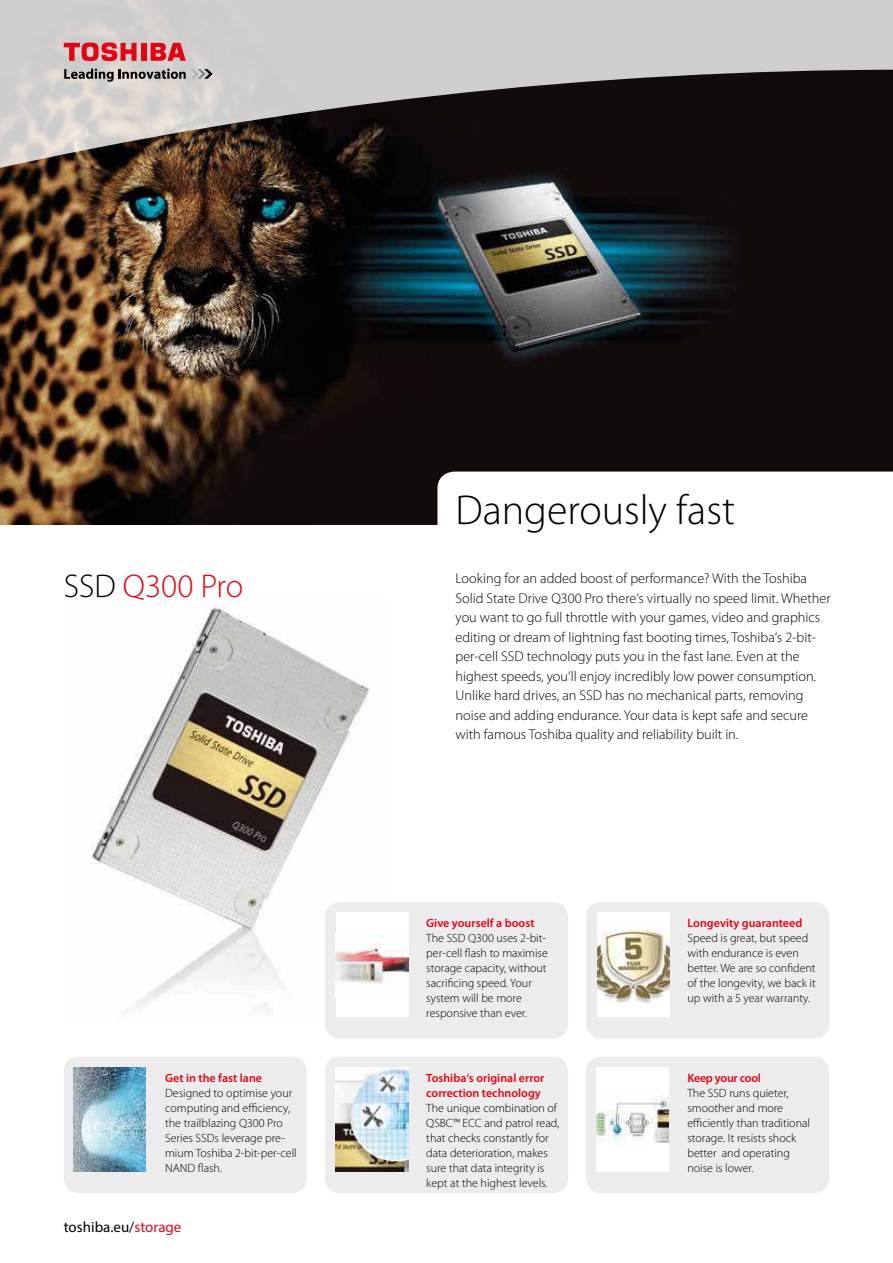
<style>
.page{position:relative;width:893px;height:1263px;background:#fff}
.page>*{position:absolute;margin:0;border:0;box-sizing:border-box;transform-origin:0 0}
.t1{font:300 42px "Myriad Pro";color:#000}
.t2{font:300 33px "Myriad Pro";color:#e30513}
.t3{font:15px "Myriad Pro";color:#000}
.t4{font:300 14.25px/19.5px "Myriad Pro";color:#000}
.t5{font:300 12px/15px "Myriad Pro";color:#000}
.t6{font:600 12px/15px "Myriad Pro";color:#e30513}
.t7{font:600 12px "Myriad Pro";letter-spacing:-.02em;color:#e30513}
.s1{color:#000}
.s2{color:#e30513}
</style>
<div class="page">
<img style="left:0;top:171px;width:893px;height:353px">
<svg style="left:437px;top:472px;width:456px;height:53px"></svg>
<svg style="left:0;top:0;width:893px;height:171px;background:#85817e"></svg>
<svg style="left:64px;top:69px;width:149px;height:13px;background:#979492"></svg>
<div style="left:141px;top:43px;width:5px;height:18px;background:#e30513"></div>
<svg style="left:151px;top:43px;width:35px;height:18px"></svg>
<svg style="left:64px;top:42px;width:73px;height:19px"></svg>
<div style="left:64px;top:1057px;width:243px;height:136px;background:#ececec;border-radius:15px"></div>
<div style="left:325px;top:1057px;width:243px;height:136px;background:#ececec;border-radius:15px"></div>
<div style="left:586px;top:1057px;width:243px;height:136px;background:#ececec;border-radius:15px"></div>
<img style="left:73px;top:1067px;width:72px;height:104px">
<img style="left:336px;top:1067px;width:72px;height:104px">
<div style="left:596px;top:1067px;width:73px;height:104px;background:#fff"></div>
<img style="left:596px;top:1098px;width:73px;height:47px">
<img style="left:91px;top:605px;width:278px;height:406px">
<div style="left:325px;top:902px;width:243px;height:137px;background:#ececec;border-radius:15px"></div>
<div style="left:336px;top:913px;width:72px;height:104px;background:#fff"></div>
<img style="left:336px;top:933px;width:72px;height:52px">
<div style="left:586px;top:902px;width:243px;height:137px;background:#ececec;border-radius:15px"></div>
<div style="left:597px;top:913px;width:72px;height:104px;background:#fff"></div>
<img style="left:597px;top:923px;width:72px;height:81px">
<h2 class="t2" style="left:64px;top:574px;width:181px"><span class="s1">SSD</span> Q300 Pro</h2>
<p class="t6" style="left:165px;top:1071px;width:98px">Get in the fast lane</p>
<p class="t5" style="left:165px;top:1086px;width:133px">Designed to optimise your computing and efficiency, the trailblazing Q300 Pro<br>Series SSDs leverage pre&shy;mium Toshiba 2-bit-per-cell<br>NAND flash.</p>
<p class="t3" style="left:64px;top:1221px;width:119px">toshiba.eu/<span class="s2">storage</span></p>
<h1 class="t1" style="left:455px;top:494px;width:281px">Dangerously fast</h1>
<p class="t4" style="left:455px;top:570px;width:377px">Looking for an added boost of performance? With the Toshiba Solid State Drive Q300 Pro there‘s virtually no speed limit. Whether you want to go full throttle with your games, video and graphics editing or dream of lightning fast booting times, Toshiba‘s 2-bit&shy;per-cell SSD technology puts you in the fast lane. Even at the highest speeds, you‘ll enjoy incredibly low power consumption.<br>Unlike hard drives, an SSD has no mechanical parts, removing noise and adding endurance. Your data is kept safe and secure with famous Toshiba quality and reliability built in.</p>
<p class="t6" style="left:426px;top:916px;width:110px">Give yourself a boost</p>
<p class="t5" style="left:426px;top:931px;width:123px">The SSD Q300 uses 2-bit&shy;per-cell flash to maximise storage capacity, without sacrificing speed. Your system will be more responsive than ever.</p>
<p class="t6" style="left:426px;top:1071px;width:120px">Toshiba‘s original error correction technology</p>
<p class="t5" style="left:426px;top:1101px;width:134px">The unique combination of<br>QSBC™ ECC and patrol read, that checks constantly for data deterioration, makes sure that data integrity is kept at the highest levels.</p>
<p class="t6" style="left:687px;top:916px;width:116px">Longevity guaranteed</p>
<p class="t5" style="left:687px;top:931px;width:130px">Speed is great, but speed with endurance is even better. We are so confident of the longevity, we back it up with a 5 year warranty.</p>
<p class="t7" style="left:687px;top:1073px;width:75px">Keep your cool</p>
<p class="t5" style="left:687px;top:1086px;width:124px">The SSD runs quieter, smoother and more efficiently than traditional storage. It resists shock better and operating noise is lower.</p>
</div>
